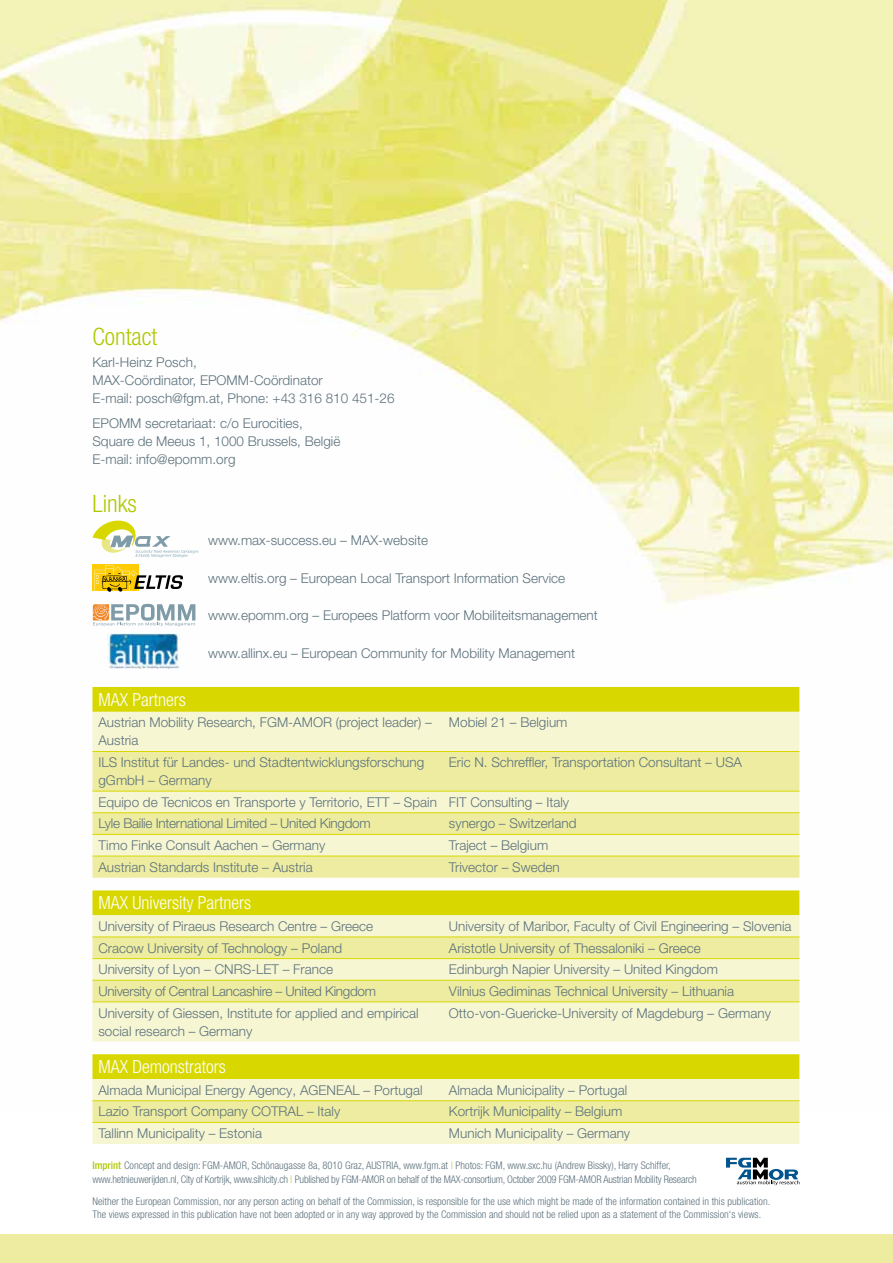
<style>
.page{position:relative;width:893px;height:1263px;background:#fff}
.page>*{position:absolute;margin:0;border:0;box-sizing:border-box;transform-origin:0 0}
.t1{font:300 condensed 24px "Helvetica Neue LT Pro";color:#b1c800}
.t2{font:300 condensed 18px "Helvetica Neue LT Pro";color:#fff}
.t3{font:300 13.5px/18px "Helvetica Neue LT Pro";color:#5c717c}
.t4{font:300 13.5px "Helvetica Neue LT Pro";letter-spacing:-.02em;color:#5c717c}
.t5{font:300 condensed 10.5px/13.5px "Helvetica Neue LT Pro";color:#5c717c}
.t6{font:300 condensed 10.5px/13.5px "Helvetica Neue LT Pro";letter-spacing:-.02em;color:#5c717c}
.s1{font-weight:500;color:#b1c800}
.s2{color:#b1c800}
</style>
<div class="page">
<img style="left:0;top:0;width:893px;height:1110px">
<div style="left:0;top:1234px;width:893px;height:29px;background:#edeca1"></div>
<div style="left:92px;top:687px;width:707px;height:25px;background:#d8d800"></div>
<div style="left:92px;top:712px;width:707px;height:432px;background:#f6f6d3"></div>
<svg style="left:92px;top:752px;width:707px;height:370px;background:#eeeea4"></svg>
<hr style="left:92px;top:751px;width:351px;height:1px;background:#d8d800">
<hr style="left:443px;top:751px;width:356px;height:1px;background:#d8d800">
<hr style="left:92px;top:791px;width:351px;height:1px;background:#d8d800">
<hr style="left:443px;top:791px;width:356px;height:1px;background:#d8d800">
<hr style="left:92px;top:812px;width:351px;height:1px;background:#d8d800">
<hr style="left:443px;top:812px;width:356px;height:1px;background:#d8d800">
<hr style="left:92px;top:834px;width:351px;height:1px;background:#d8d800">
<hr style="left:443px;top:834px;width:356px;height:1px;background:#d8d800">
<hr style="left:92px;top:856px;width:351px;height:1px;background:#d8d800">
<hr style="left:443px;top:856px;width:356px;height:1px;background:#d8d800">
<hr style="left:92px;top:936px;width:351px;height:1px;background:#d8d800">
<hr style="left:443px;top:936px;width:356px;height:1px;background:#d8d800">
<hr style="left:92px;top:958px;width:351px;height:1px;background:#d8d800">
<hr style="left:443px;top:958px;width:356px;height:1px;background:#d8d800">
<hr style="left:92px;top:980px;width:351px;height:1px;background:#d8d800">
<hr style="left:443px;top:980px;width:356px;height:1px;background:#d8d800">
<hr style="left:92px;top:1001px;width:351px;height:1px;background:#d8d800">
<hr style="left:443px;top:1001px;width:356px;height:1px;background:#d8d800">
<hr style="left:92px;top:1100px;width:351px;height:1px;background:#d8d800">
<hr style="left:443px;top:1100px;width:356px;height:1px;background:#d8d800">
<hr style="left:92px;top:1122px;width:351px;height:1px;background:#d8d800">
<hr style="left:443px;top:1122px;width:356px;height:1px;background:#d8d800">
<svg style="left:92px;top:518px;width:106px;height:39px"></svg>
<svg style="left:92px;top:564px;width:47px;height:27px"></svg>
<svg style="left:95px;top:565px;width:89px;height:27px"></svg>
<svg style="left:92px;top:604px;width:103px;height:22px"></svg>
<img style="left:107px;top:634px;width:73px;height:35px">
<svg style="left:726px;top:1158px;width:73px;height:27px"></svg>
<h1 class="t1" style="left:92px;top:322px;width:66px">Contact</h1>
<p class="t3" style="left:92px;top:353px;width:304px">Karl-Heinz Posch,<br>MAX-Coördinator, EPOMM-Coördinator<br>E-mail: posch@fgm.at, Phone: +43 316 810 451-26</p>
<p class="t3" style="left:92px;top:414px;width:249px">EPOMM secretariaat: c/o Eurocities,<br>Square de Meeus 1, 1000 Brussels, België<br>E-mail: info@epomm.org</p>
<h1 class="t1" style="left:92px;top:490px;width:46px">Links</h1>
<p class="t3" style="left:208px;top:531px;width:222px">www.max-success.eu – MAX-website</p>
<p class="t3" style="left:208px;top:568px;width:359px">www.eltis.org – European Local Transport Information Service</p>
<p class="t3" style="left:208px;top:606px;width:391px">www.epomm.org – Europees Platform voor Mobiliteitsmanagement</p>
<p class="t3" style="left:208px;top:643px;width:369px">www.allinx.eu – European Community for Mobility Management</p>
<h2 class="t2" style="left:98px;top:689px;width:89px">MAX Partners</h2>
<p class="t3" style="left:98px;top:713px;width:335px">Austrian Mobility Research, FGM-AMOR (project leader) –<br>Austria</p>
<p class="t3" style="left:449px;top:713px;width:120px">Mobiel 21 – Belgium</p>
<p class="t3" style="left:98px;top:753px;width:327px">ILS Institut für Landes- und Stadtentwicklungsforschung gGmbH – Germany</p>
<p class="t3" style="left:449px;top:753px;width:295px">Eric N. Schreffler, Transportation Consultant – USA</p>
<p class="t3" style="left:98px;top:791px;width:472px;line-height:21.6px">Equipo de Tecnicos en Transporte y Territorio, ETT – Spain FIT Consulting – Italy<br>Lyle Bailie International Limited – United Kingdom</p>
<p class="t3" style="left:449px;top:814px;width:129px">synergo – Switzerland</p>
<p class="t3" style="left:98px;top:836px;width:228px">Timo Finke Consult Aachen – Germany</p>
<p class="t3" style="left:449px;top:836px;width:101px">Traject – Belgium</p>
<p class="t3" style="left:98px;top:858px;width:216px">Austrian Standards Institute – Austria</p>
<p class="t3" style="left:449px;top:858px;width:112px">Trivector – Sweden</p>
<h2 class="t2" style="left:98px;top:893px;width:154px">MAX University Partners</h2>
<p class="t3" style="left:98px;top:917px;width:276px">University of Piraeus Research Centre – Greece</p>
<p class="t3" style="left:449px;top:917px;width:344px">University of Maribor, Faculty of Civil Engineering – Slovenia</p>
<p class="t3" style="left:98px;top:938px;width:245px">Cracow University of Technology – Poland</p>
<p class="t3" style="left:449px;top:938px;width:253px">Aristotle University of Thessaloniki – Greece</p>
<p class="t3" style="left:98px;top:960px;width:236px">University of Lyon – CNRS-LET – France</p>
<p class="t3" style="left:449px;top:960px;width:271px">Edinburgh Napier University – United Kingdom</p>
<p class="t4" style="left:98px;top:983px;width:279px">University of Central Lancashire – United Kingdom</p>
<p class="t3" style="left:449px;top:982px;width:287px">Vilnius Gediminas Technical University – Lithuania</p>
<p class="t3" style="left:98px;top:1003px;width:322px">University of Giessen, Institute for applied and empirical social research – Germany</p>
<p class="t3" style="left:449px;top:1003px;width:324px">Otto-von-Guericke-University of Magdeburg – Germany</p>
<h2 class="t2" style="left:98px;top:1056px;width:129px">MAX Demonstrators</h2>
<p class="t3" style="left:98px;top:1081px;width:326px">Almada Municipal Energy Agency, AGENEAL – Portugal</p>
<p class="t3" style="left:449px;top:1081px;width:180px">Almada Municipality – Portugal</p>
<p class="t3" style="left:98px;top:1102px;width:243px">Lazio Transport Company COTRAL – Italy</p>
<p class="t3" style="left:449px;top:1102px;width:175px">Kortrijk Municipality – Belgium</p>
<p class="t3" style="left:98px;top:1124px;width:165px">Tallinn Municipality – Estonia</p>
<p class="t3" style="left:449px;top:1124px;width:183px">Munich Municipality – Germany</p>
<p class="t6" style="left:92px;top:1158px;width:606px"><span class="s1">Imprint</span> Concept and design: FGM-AMOR, Schönaugasse 8a, 8010 Graz, AUSTRIA, www.fgm.at <span class="s2">|</span> Photos: FGM, www.sxc.hu (Andrew Bissky), Harry Schiffer, www.hetnieuwerijden.nl, City of Kortrijk, www.sihlcity.ch <span class="s2">|</span> Published by FGM-AMOR on behalf of the MAX-consortium, October 2009 FGM-AMOR Austrian Mobility Research</p>
<p class="t5" style="left:92px;top:1194px;width:679px">Neither the European Commission, nor any person acting on behalf of the Commission, is responsible for the use which might be made of the information contained in this publication.<br>The views expressed in this publication have not been adopted or in any way approved by the Commission and should not be relied upon as a statement of the Commission‘s views.</p>
</div>
